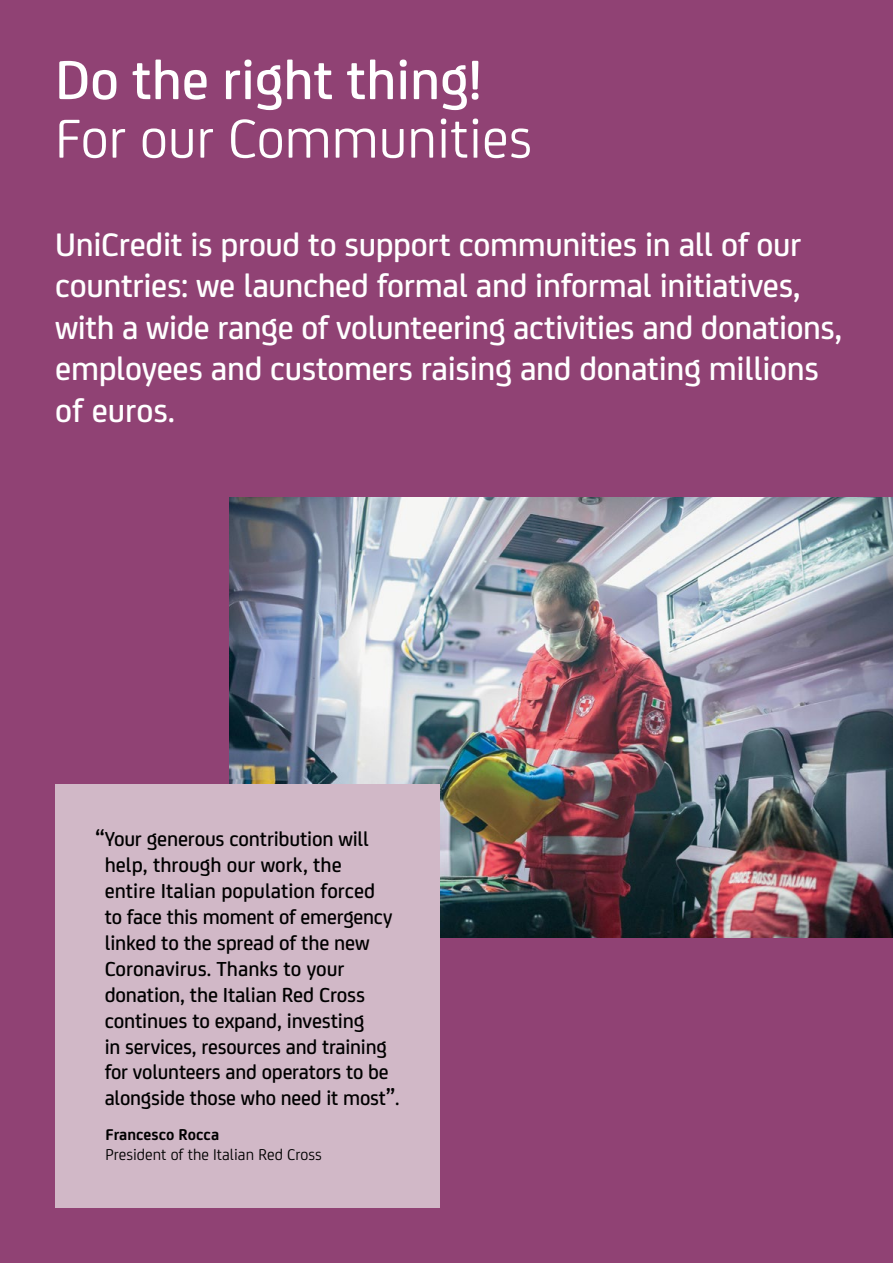
<style>
.page{position:relative;width:893px;height:1263px;background:#904274}
.page>*{position:absolute;margin:0;border:0;box-sizing:border-box;transform-origin:0 0}
.t1{font:58.5px "Uni Credit CY";color:#fff}
.t2{font:500 58.5px "Uni Credit CY";color:#fff}
.t3{font:500 34.8px/41.4px "Uni Credit CY";letter-spacing:-.01em;color:#fff}
.t4{font:500 21.6px/26px "Uni Credit CY";letter-spacing:-.01em;color:#000}
.t5{font:16.65px "Uni Credit CY";color:#000}
.t6{font:700 16.65px "Uni Credit CY";color:#000}
.s1{font-size:24px}
</style>
<div class="page">
<img style="left:230px;top:497px;width:663px;height:441px">
<div style="left:55px;top:784px;width:385px;height:424px;background:#d1b8c7"></div>
<h1 class="t2" style="left:55px;top:37px;width:428px">Do the right thing!</h1>
<h1 class="t1" style="left:55px;top:97px;width:478px">For our Communities</h1>
<p class="t3" style="left:55px;top:221px;width:788px">UniCredit is proud to support communities in all of our countries: we launched formal and informal initiatives, with a wide range of volunteering activities and donations, employees and customers raising and donating millions of euros.</p>
<p class="t4" style="left:105px;top:825px;width:296px;text-indent:-10px"><span class="s1">“</span>Your generous contribution will help, through our work, the<br>entire Italian population forced<br>to face this moment of emergency linked to the spread of the new<br>Coronavirus. Thanks to your donation, the Italian Red Cross continues to expand, investing<br>in services, resources and training for volunteers and operators to be alongside those who need it most<span class="s1">”</span>.</p>
<p class="t6" style="left:105px;top:1121px;width:115px">Francesco Rocca</p>
<p class="t5" style="left:105px;top:1142px;width:218px">President of the Italian Red Cross</p>
</div>
